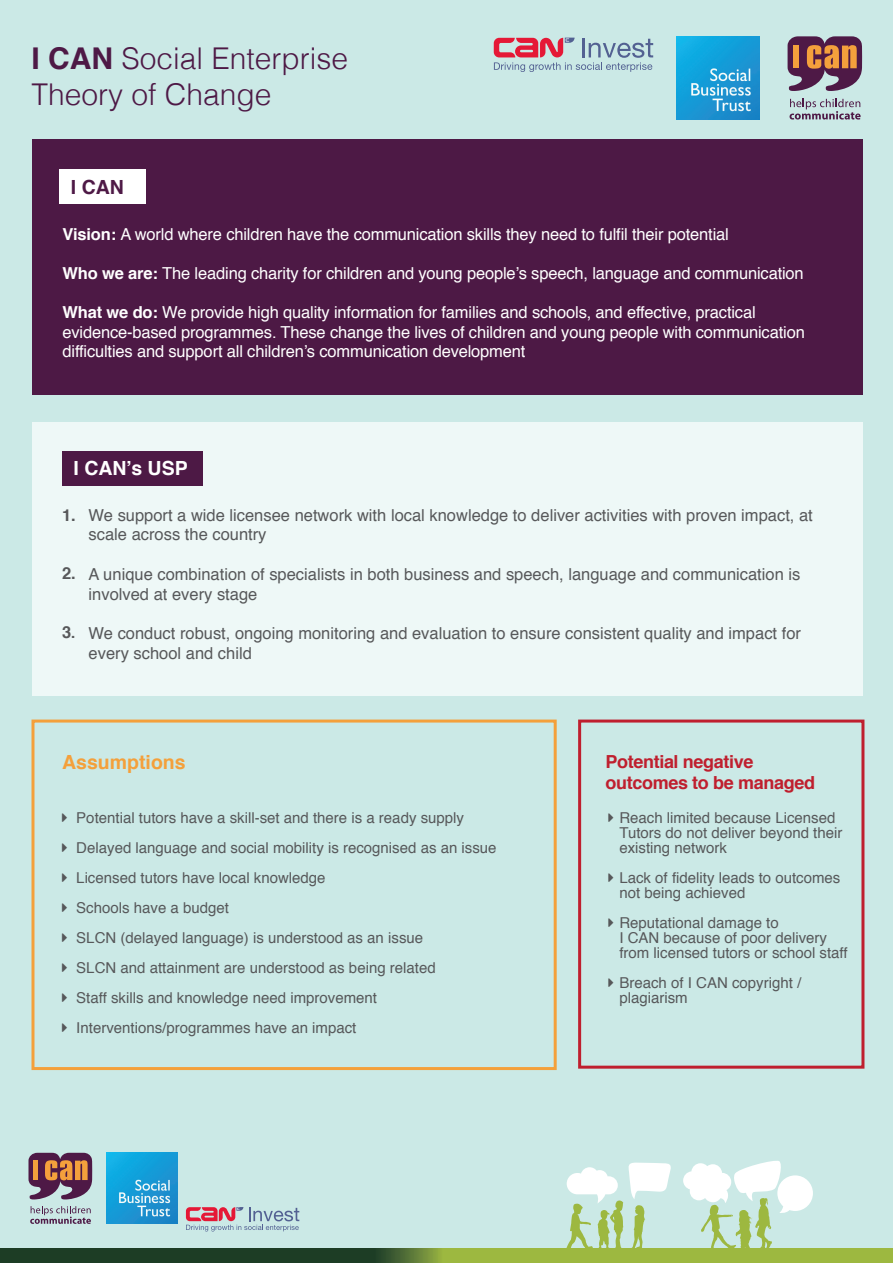
<style>
.page{position:relative;width:893px;height:1263px;background:#cbe9e6}
.page>*{position:absolute;margin:0;border:0;box-sizing:border-box;transform-origin:0 0}
.t1{font:300 30px/36px "Helvetica";color:#4e1946}
.t2{font:700 19.5px "Helvetica";color:#f4a03b}
.t3{font:700 19.5px "Helvetica";color:#fff}
.t4{font:700 19.5px "Helvetica";color:#4e1946}
.t5{font:700 18px/21.6px "Helvetica";letter-spacing:-.02em;color:#bf1f2e}
.t6{font:16.5px/19.5px "Helvetica";letter-spacing:-.01em;color:#fff}
.t7{font:16.5px/19.8px "Helvetica";color:#57585a}
.t8{font:700 16.5px "Helvetica";color:#57585a}
.t9{font:15px/30px "Helvetica";color:#57585a}
.s1{font-weight:700}
.s2{font-size:15px}
</style>
<div class="page">
<svg style="left:683px;top:1160px;width:130px;height:89px"></svg>
<svg style="left:564px;top:1162px;width:108px;height:87px"></svg>
<svg style="left:30px;top:1206px;width:61px;height:18px"></svg>
<svg style="left:28px;top:1153px;width:64px;height:47px"></svg>
<div style="left:33px;top:1160px;width:5px;height:20px;background:#f4a03c"></div>
<svg style="left:186px;top:1207px;width:113px;height:24px"></svg>
<img style="left:106px;top:1152px;width:72px;height:72px">
<svg style="left:0;top:1249px;width:893px;height:14px;background:#627f33"></svg>
<svg style="left:790px;top:99px;width:71px;height:21px"></svg>
<svg style="left:788px;top:36px;width:74px;height:55px;background:#87595f"></svg>
<div style="left:793px;top:45px;width:5px;height:23px;background:#f4a03c"></div>
<svg style="left:494px;top:38px;width:159px;height:34px"></svg>
<img style="left:677px;top:37px;width:83px;height:83px">
<div style="left:32px;top:719px;width:525px;height:351px;border:3px solid #f4a03b"></div>
<div style="left:578px;top:719px;width:286px;height:350px;border:3px solid #bf1f2e"></div>
<div style="left:33px;top:139px;width:830px;height:256px;background:#4d1945"></div>
<div style="left:33px;top:422px;width:830px;height:274px;background:#eef8f7"></div>
<div style="left:62px;top:451px;width:141px;height:34px;background:#4d1945"></div>
<div style="left:59px;top:169px;width:87px;height:35px;background:#fff"></div>
<h1 class="t1" style="left:32px;top:38px;width:318px"><span class="s1">I CAN</span> Social Enterprise<br>Theory of Change</h1>
<h2 class="t4" style="left:71px;top:171px;width:55px">I CAN</h2>
<p class="t6" style="left:62px;top:225px;width:668px"><span class="s1">Vision:</span> A world where children have the communication skills they need to fulfil their potential</p>
<p class="t6" style="left:62px;top:264px;width:743px"><span class="s1">Who we are:</span> The leading charity for children and young people’s speech, language and communication</p>
<p class="t6" style="left:62px;top:303px;width:744px"><span class="s1">What we do:</span> We provide high quality information for families and schools, and effective, practical evidence-based programmes. These change the lives of children and young people with communication difficulties and support all children’s communication development</p>
<h2 class="t3" style="left:74px;top:453px;width:116px">I CAN’s USP</h2>
<p class="t7" style="left:89px;top:505px;width:726px">We support a wide licensee network with local knowledge to deliver activities with proven impact, at scale across the country</p>
<p class="t7" style="left:89px;top:565px;width:713px">A unique combination of specialists in both business and speech, language and communication is involved at every stage</p>
<p class="t7" style="left:89px;top:624px;width:714px">We conduct robust, ongoing monitoring and evaluation to ensure consistent quality and impact for every school and child</p>
<p class="t8" style="left:62px;top:502px;width:15px">1.</p>
<p class="t8" style="left:62px;top:560px;width:15px">2.</p>
<p class="t8" style="left:62px;top:618px;width:15px">3<span class="s2">.</span></p>
<h2 class="t2" style="left:62px;top:746px;width:125px">Assumptions</h2>
<p class="t5" style="left:605px;top:751px;width:211px">Potential negative outcomes to be managed</p>
<p class="t9" style="left:76px;top:803px;width:422px">Potential tutors have a skill-set and there is a ready supply Delayed language and social mobility is recognised as an issue Licensed tutors have local knowledge<br>Schools have a budget<br>SLCN (delayed language) is understood as an issue<br>SLCN and attainment are understood as being related<br>Staff skills and knowledge need improvement Interventions/programmes have an impact</p>
<p class="t9" style="left:619px;top:810px;width:224px;line-height:15px">Reach limited because Licensed<br>Tutors do not deliver beyond their existing network</p>
<p class="t9" style="left:619px;top:870px;width:222px;line-height:15px">Lack of fidelity leads to outcomes not being achieved</p>
<p class="t9" style="left:619px;top:915px;width:230px;line-height:15px">Reputational damage to<br>I CAN because of poor delivery from licensed tutors or school staff</p>
<p class="t9" style="left:619px;top:975px;width:183px;line-height:15px">Breach of I CAN copyright / plagiarism</p>
</div>
